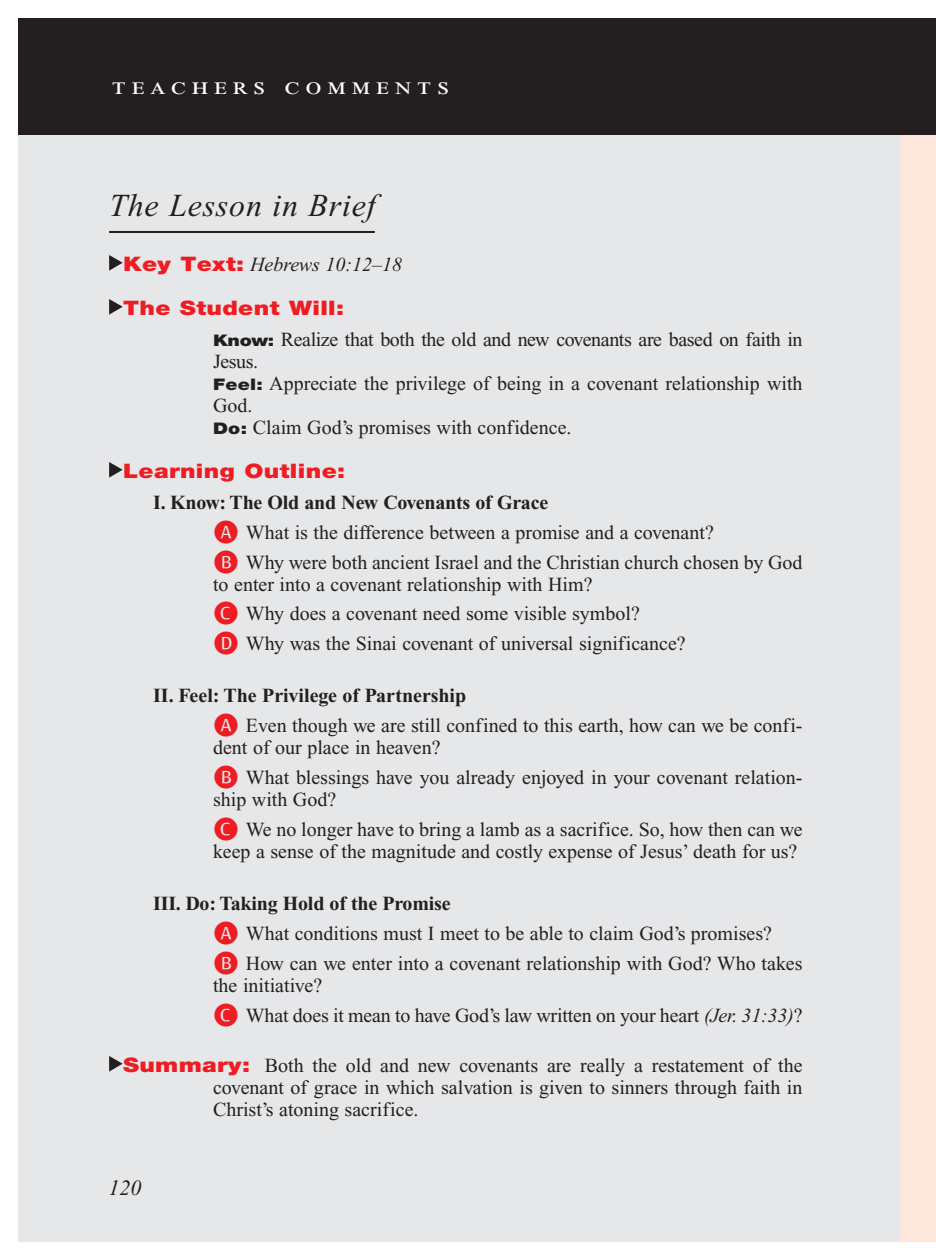
<style>
.page{position:relative;width:936px;height:1260px;background:#fff}
.page>*{position:absolute;margin:0;border:0;box-sizing:border-box;transform-origin:0 0}
.Main_Head_Teachers_C{font:italic 32px "Times New Roman PS Std";letter-spacing:.025em;color:#231f20}
.t1{font:24px "Times New Roman PS Std";letter-spacing:.2em;color:#fff;scale:1.2 1}
.PageNumbers{font:italic 22px "Times New Roman PS Std";color:#231f20}
.Bulleted_Points1{font:20px/22px "Times New Roman PS Std";color:#231f20}
.I_Have_to_Teach_Tomo{font:20px/22px "Times New Roman PS Std";color:#231f20;text-align:justify}
.Objectives_Body_Text{font:20px/22px "Times New Roman PS Std";color:#231f20}
.Roman_Numeral_Sub_He{font:700 20px "Times New Roman PS Std";letter-spacing:-.01em;color:#231f20}
.Objectives_Body_Text-2{font:20px/22px "Times New Roman PS Std";letter-spacing:-.02em;color:#231f20}
.T_Aim_bodyXindent{font:italic 20px "Times New Roman PS Std";color:#231f20}
.Roman_Numeral_Sub_He-2{font:900 20px "Helvetica Neue LT Std";letter-spacing:.015em;color:#ee1d23;scale:1.2 1}
.T_Aim_bodyXindent-2{font:900 20px "Helvetica Neue LT Std";letter-spacing:.015em;color:#ee1d23;scale:1.2 1}
.s1{font-family:"Helvetica Neue LT Std";font-weight:900;font-style:normal;color:#ee1d23}
.s2{font-family:"Helvetica Neue LT Std";font-weight:900;font-size:16px}
.s3{font-style:italic}
.s4{font-family:"Helvetica Neue LT Std";font-weight:900;color:#ee1d23}
</style>
<div class="page">
<div style="left:900px;top:18px;width:36px;height:122px;background:#231f20"></div>
<div style="left:18px;top:18px;width:882px;height:122px;background:#231f20"></div>
<div style="left:900px;top:136px;width:36px;height:1106px;background:#fde7dc"></div>
<div style="left:18px;top:136px;width:882px;height:1106px;background:#e6e7e9"></div>
<hr style="left:109px;top:231px;width:266px;height:2px;background:#231f20">
<svg style="left:109px;top:255px;width:14px;height:16px"></svg>
<svg style="left:109px;top:299px;width:14px;height:16px"></svg>
<svg style="left:109px;top:462px;width:14px;height:16px"></svg>
<svg style="left:109px;top:1056px;width:14px;height:16px"></svg>
<p class="t1" style="left:112px;top:73px;width:283px">teachers comments</p>
<p class="Main_Head_Teachers_C" style="left:109px;top:188px;width:268px">The Lesson in Brief</p>
<p class="T_Aim_bodyXindent" style="left:123px;top:253px;width:281px"><span class="s1">Key Text:</span> Hebrews 10:12–18</p>
<p class="T_Aim_bodyXindent-2" style="left:123px;top:296px;width:186px">The Student Will:</p>
<p class="Objectives_Body_Text-2" style="left:213px;top:328px;width:591px"><span class="s2">Know:</span> Realize that both the old and new covenants are based on faith in<br>Jesus.</p>
<p class="Objectives_Body_Text" style="left:213px;top:372px;width:591px"><span class="s2">Feel:</span> Appreciate the privilege of being in a covenant relationship with<br>God.</p>
<p class="Objectives_Body_Text" style="left:213px;top:416px;width:360px"><span class="s2">Do:</span> Claim God’s promises with confidence.</p>
<p class="Roman_Numeral_Sub_He-2" style="left:123px;top:459px;width:187px">Learning Outline:</p>
<p class="Roman_Numeral_Sub_He" style="left:153px;top:491px;width:397px">I. Know: The Old and New Covenants of Grace</p>
<p class="Bulleted_Points1" style="left:246px;top:521px;width:470px">What is the difference between a promise and a covenant?</p>
<p class="Bulleted_Points1" style="left:213px;top:551px;width:591px;text-indent:33px">Why were both ancient Israel and the Christian church chosen by God to enter into a covenant relationship with Him?</p>
<p class="Bulleted_Points1" style="left:246px;top:603px;width:396px">Why does a covenant need some visible symbol?</p>
<p class="Bulleted_Points1" style="left:246px;top:633px;width:441px">Why was the Sinai covenant of universal significance?</p>
<p class="Roman_Numeral_Sub_He" style="left:153px;top:684px;width:315px">II. Feel: The Privilege of Partnership</p>
<p class="Bulleted_Points1" style="left:213px;top:715px;width:591px;text-indent:33px">Even though we are still confined to this earth, how can we be confi&shy;dent of our place in heaven?</p>
<p class="Bulleted_Points1" style="left:213px;top:766px;width:591px;text-indent:33px">What blessings have you already enjoyed in your covenant relation&shy;ship with God?</p>
<p class="Bulleted_Points1" style="left:213px;top:818px;width:591px;text-align:right">We no longer have to bring a lamb as a sacrifice. So, how then can we keep a sense of the magnitude and costly expense of Jesus’ death for us?</p>
<p class="Roman_Numeral_Sub_He" style="left:153px;top:892px;width:299px">III. Do: Taking Hold of the Promise</p>
<p class="Bulleted_Points1" style="left:246px;top:922px;width:528px">What conditions must I meet to be able to claim God’s promises?</p>
<p class="Bulleted_Points1" style="left:213px;top:952px;width:591px;text-indent:33px">How can we enter into a covenant relationship with God? Who takes the initiative?</p>
<p class="Bulleted_Points1" style="left:246px;top:1004px;width:558px">What does it mean to have God’s law written on your heart <span class="s3">(Jer. 31:33)</span>?</p>
<p class="I_Have_to_Teach_Tomo" style="left:213px;top:1054px;width:591px;text-indent:-90px"><span class="s4">Summary:</span> Both the old and new covenants are really a restatement of the covenant of grace in which salvation is given to sinners through faith in Christ’s atoning sacrifice.</p>
<p class="PageNumbers" style="left:109px;top:1176px;width:34px">120</p>
</div>
